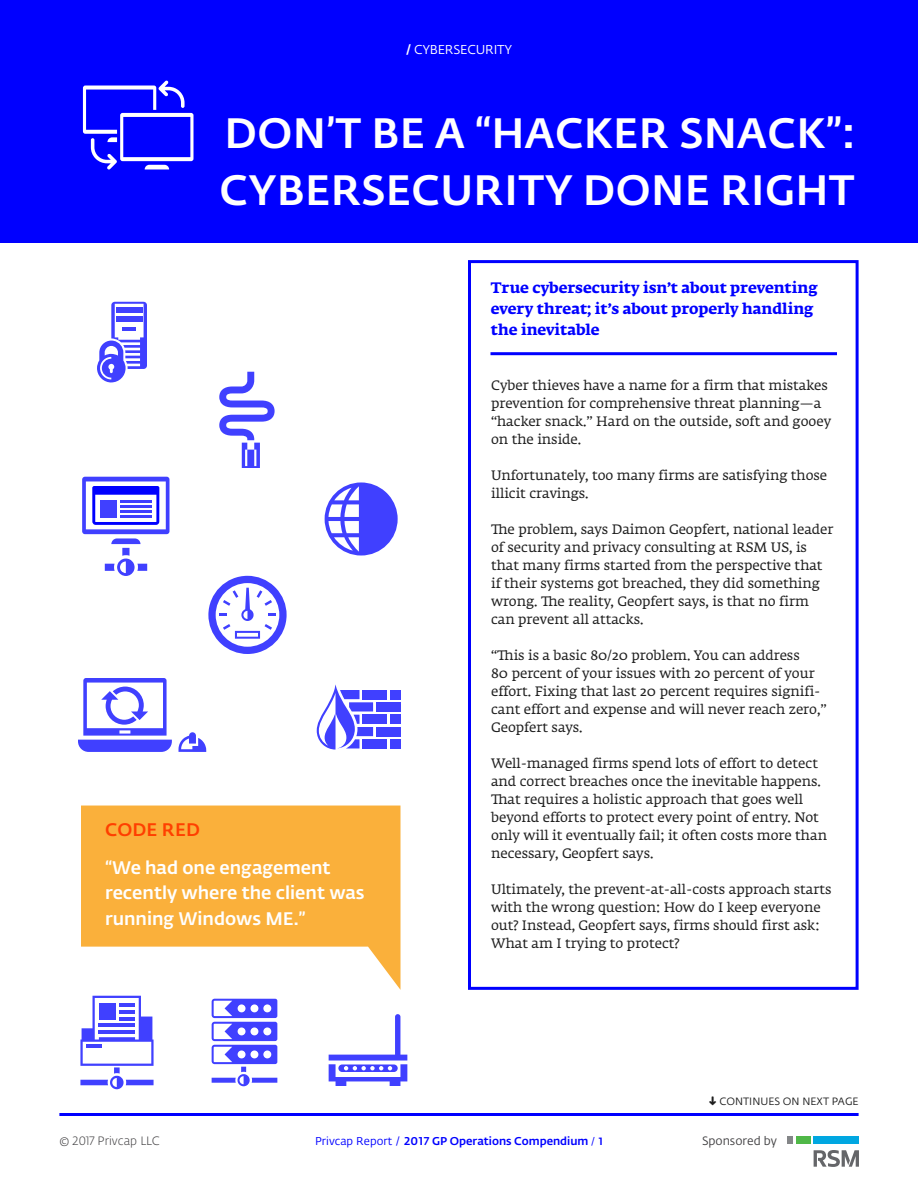
<style>
.page{position:relative;width:918px;height:1188px;background:#fff}
.page>*{position:absolute;margin:0;border:0;box-sizing:border-box;transform-origin:0 0}
.t1{font:500 42px/57px "Fedra Sans Alt Pro";letter-spacing:.01em;color:#fff}
.t2{font:500 18px/25.5px "Fedra Sans Alt Pro";color:#fff}
.t3{font:500 18px "Fedra Sans Alt Pro";letter-spacing:.01em;color:#ff3f00}
.t4{font:700 15px/21px "Fedra Serif A Std";color:#00f}
.t5{font:13.5px/18px "Fedra Serif A Std";color:#1f1f1f}
.t6{font:12.75px "Fedra Sans Alt Pro";letter-spacing:-.02em;color:#fff}
.t7{font:300 12px "Fedra Sans Alt Pro";color:#424143}
.t8{font:12px "Fedra Sans Alt Pro";color:#424143}
.t9{font:500 11.25px "Fedra Sans Alt Pro";color:#00f}
.t10{font:10.5px "Fedra Sans Alt Pro";color:#1f1f1f}
.s1{font-weight:500}
.s2{font-weight:400}
.s3{font-weight:400;font-size:10.5px}
.s4{font-size:10.5px}
</style>
<div class="page">
<svg style="left:81px;top:806px;width:319px;height:183px;fill:#fab03b"></svg>
<div style="left:468px;top:260px;width:391px;height:730px;border:3px solid #00f"></div>
<div style="left:0;top:0;width:918px;height:243px;background:#00f"></div>
<svg style="left:212px;top:999px;width:65px;height:87px"></svg>
<svg style="left:329px;top:1014px;width:78px;height:72px"></svg>
<svg style="left:80px;top:996px;width:74px;height:93px"></svg>
<svg style="left:219px;top:372px;width:56px;height:96px"></svg>
<svg style="left:325px;top:482px;width:73px;height:74px"></svg>
<svg style="left:97px;top:302px;width:50px;height:80px"></svg>
<div style="left:363px;top:690px;width:24px;height:9px;background:#4040ff"></div>
<div style="left:376px;top:702px;width:24px;height:10px;background:#4040ff"></div>
<div style="left:390px;top:690px;width:10px;height:9px;background:#4040ff"></div>
<div style="left:363px;top:715px;width:24px;height:9px;background:#4040ff"></div>
<div style="left:390px;top:715px;width:10px;height:9px;background:#4040ff"></div>
<div style="left:363px;top:739px;width:24px;height:9px;background:#4040ff"></div>
<div style="left:390px;top:739px;width:10px;height:9px;background:#4040ff"></div>
<div style="left:376px;top:727px;width:24px;height:9px;background:#4040ff"></div>
<svg style="left:317px;top:684px;width:56px;height:66px"></svg>
<svg style="left:208px;top:576px;width:79px;height:78px"></svg>
<svg style="left:83px;top:81px;width:111px;height:89px"></svg>
<svg style="left:82px;top:477px;width:88px;height:99px"></svg>
<svg style="left:78px;top:678px;width:94px;height:74px"></svg>
<svg style="left:179px;top:732px;width:27px;height:20px"></svg>
<hr style="left:491px;top:352px;width:346px;height:3px;background:#00f">
<hr style="left:59px;top:1113px;width:800px;height:3px;background:#00f">
<div style="left:814px;top:1137px;width:45px;height:7px;background:#00a7e1"></div>
<div style="left:787px;top:1137px;width:6px;height:7px;background:#848688"></div>
<div style="left:796px;top:1137px;width:14px;height:7px;background:#50b848"></div>
<svg style="left:814px;top:1150px;width:45px;height:17px"></svg>
<p class="t6" style="left:406px;top:44px;width:108px"><span class="s1">/</span> CYBERSECURITY</p>
<h1 class="t1" style="left:220px;top:108px;width:637px">DON’T BE A “HACKER SNACK”:<br>CYBERSECURITY DONE RIGHT</h1>
<h2 class="t3" style="left:105px;top:821px;width:96px">CODE RED</h2>
<h2 class="t2" style="left:105px;top:856px;width:261px">“We had one engagement recently where the client was running Windows ME.”</h2>
<p class="t4" style="left:491px;top:278px;width:328px">True cybersecurity isn’t about preventing every threat; it’s about properly handling the inevitable</p>
<p class="t5" style="left:491px;top:377px;width:342px">Cyber thieves have a name for a firm that mistakes prevention for comprehensive threat planning—a “hacker snack.” Hard on the outside, soft and gooey on the inside.</p>
<p class="t5" style="left:491px;top:467px;width:338px">Unfortunately, too many firms are satisfying those illicit cravings.</p>
<p class="t5" style="left:491px;top:521px;width:344px">The problem, says Daimon Geopfert, national leader of security and privacy consulting at RSM US, is that many firms started from the perspective that if their systems got breached, they did something wrong. The reality, Geopfert says, is that no firm can prevent all attacks.</p>
<p class="t5" style="left:491px;top:647px;width:337px">“This is a basic 80/20 problem. You can address<br>80 percent of your issues with 20 percent of your effort. Fixing that last 20 percent requires signifi&shy;cant effort and expense and will never reach zero,” Geopfert says.</p>
<p class="t5" style="left:491px;top:755px;width:337px">Well-managed firms spend lots of effort to detect and correct breaches once the inevitable happens.<br>That requires a holistic approach that goes well beyond efforts to protect every point of entry. Not only will it eventually fail; it often costs more than necessary, Geopfert says.</p>
<p class="t5" style="left:491px;top:881px;width:342px">Ultimately, the prevent-at-all-costs approach starts with the wrong question: How do I keep everyone out? Instead, Geopfert says, firms should first ask:<br>What am I trying to protect?</p>
<p class="t10" style="left:719px;top:1097px;width:141px">CONTINUES ON NEXT PAGE</p>
<p class="t9" style="left:315px;top:1136px;width:289px"><span class="s2">Privcap Report /</span> 2017 GP Operations Compendium <span class="s3">/</span> <span class="s4">1</span></p>
<p class="t7" style="left:59px;top:1136px;width:102px">© 2017 Privcap LLC</p>
<p class="t8" style="left:702px;top:1136px;width:77px">Sponsored by</p>
</div>
